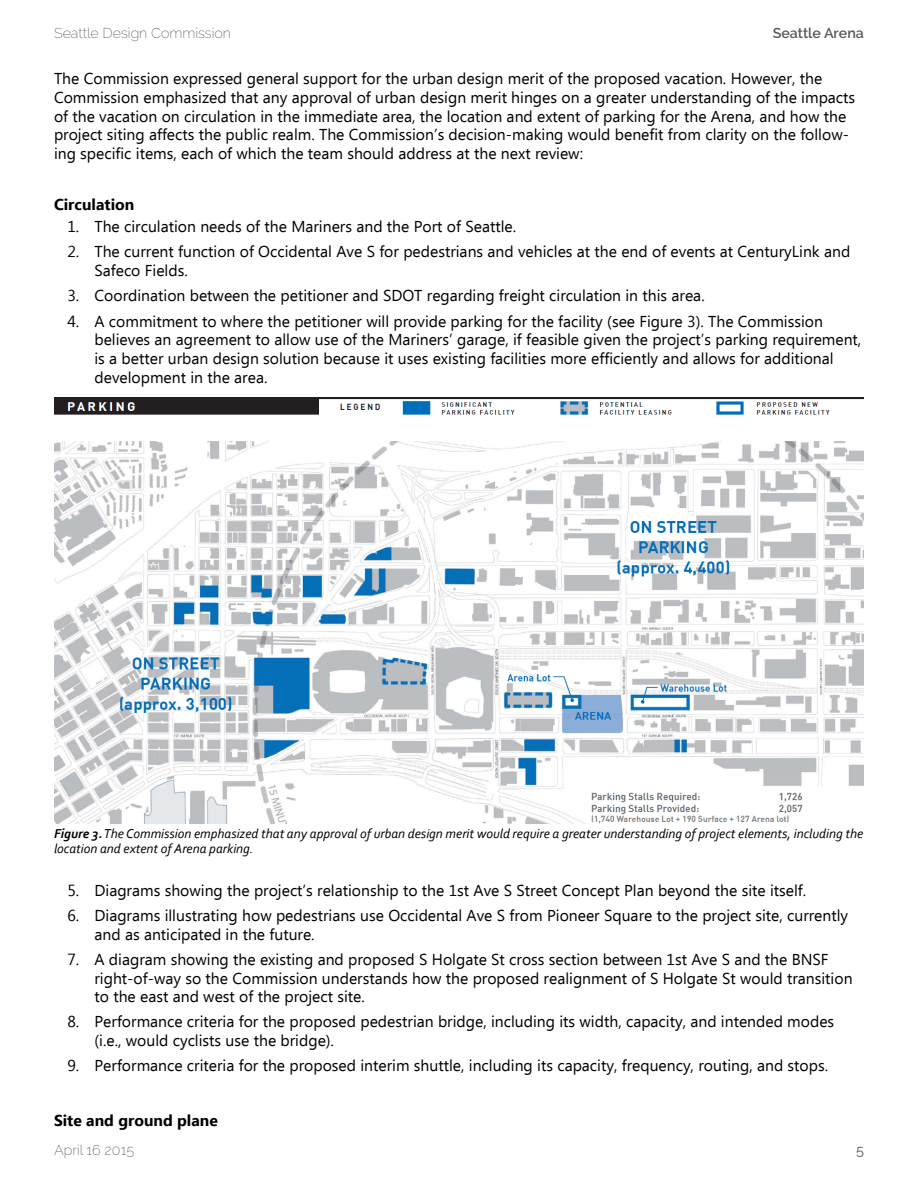
<style>
.page{position:relative;width:918px;height:1188px;background:#fff}
.page>*{position:absolute;margin:0;border:0;box-sizing:border-box;transform-origin:0 0}
.t1{font:15.75px/18.8px "Ebrima";color:#000}
.t2{font:700 15.75px "Ebrima";color:#000}
.t3{font:200 14.25px "Raleway";color:#58595b}
.t4{font:600 14.25px "Raleway";color:#58595b}
.t5{font:14.25px "Raleway";color:#58595b}
.t6{font:italic 13.5px/15px "Corbel";color:#000}
.s1{font-weight:700}
</style>
<div class="page">
<img style="left:54px;top:397px;width:810px;height:426px">
<p class="t3" style="left:54px;top:25px;width:179px">Seattle Design Commission</p>
<p class="t4" style="left:773px;top:25px;width:93px">Seattle Arena</p>
<p class="t1" style="left:54px;top:70px;width:803px">The Commission expressed general support for the urban design merit of the proposed vacation. However, the Commission emphasized that any approval of urban design merit hinges on a greater understanding of the impacts of the vacation on circulation in the immediate area, the location and extent of parking for the Arena, and how the project siting affects the public realm. The Commission’s decision-making would benefit from clarity on the follow&shy;ing specific items, each of which the team should address at the next review:</p>
<p class="t2" style="left:54px;top:193px;width:82px">Circulation</p>
<p class="t1" style="left:67px;top:218px;width:450px">1. The circulation needs of the Mariners and the Port of Seattle.</p>
<p class="t1" style="left:94px;top:243px;width:757px;text-indent:-27px">2. The current function of Occidental Ave S for pedestrians and vehicles at the end of events at CenturyLink and<br>Safeco Fields.</p>
<p class="t1" style="left:67px;top:287px;width:639px">3. Coordination between the petitioner and SDOT regarding freight circulation in this area.</p>
<p class="t1" style="left:94px;top:313px;width:768px;text-indent:-27px">4. A commitment to where the petitioner will provide parking for the facility (see Figure 3). The Commission believes an agreement to allow use of the Mariners’ garage, if feasible given the project’s parking requirement, is a better urban design solution because it uses existing facilities more efficiently and allows for additional development in the area.</p>
<p class="t6" style="left:54px;top:826px;width:811px"><span class="s1">Figure 3.</span> The Commission emphasized that any approval of urban design merit would require a greater understanding of project elements, including the location and extent of Arena parking.</p>
<p class="t1" style="left:67px;top:882px;width:740px">5. Diagrams showing the project’s relationship to the 1st Ave S Street Concept Plan beyond the site itself.</p>
<p class="t1" style="left:94px;top:907px;width:755px;text-indent:-27px">6. Diagrams illustrating how pedestrians use Occidental Ave S from Pioneer Square to the project site, currently and as anticipated in the future.</p>
<p class="t1" style="left:94px;top:951px;width:760px;text-indent:-27px">7. A diagram showing the existing and proposed S Holgate St cross section between 1st Ave S and the BNSF right-of-way so the Commission understands how the proposed realignment of S Holgate St would transition to the east and west of the project site.</p>
<p class="t1" style="left:94px;top:1014px;width:741px;text-indent:-27px">8. Performance criteria for the proposed pedestrian bridge, including its width, capacity, and intended modes (i.e., would cyclists use the bridge).</p>
<p class="t1" style="left:67px;top:1058px;width:762px">9. Performance criteria for the proposed interim shuttle, including its capacity, frequency, routing, and stops.</p>
<p class="t2" style="left:54px;top:1108px;width:165px">Site and ground plane</p>
<p class="t3" style="left:54px;top:1142px;width:82px">April 16 2015</p>
<p class="t5" style="left:856px;top:1142px;width:9px">5</p>
</div>
